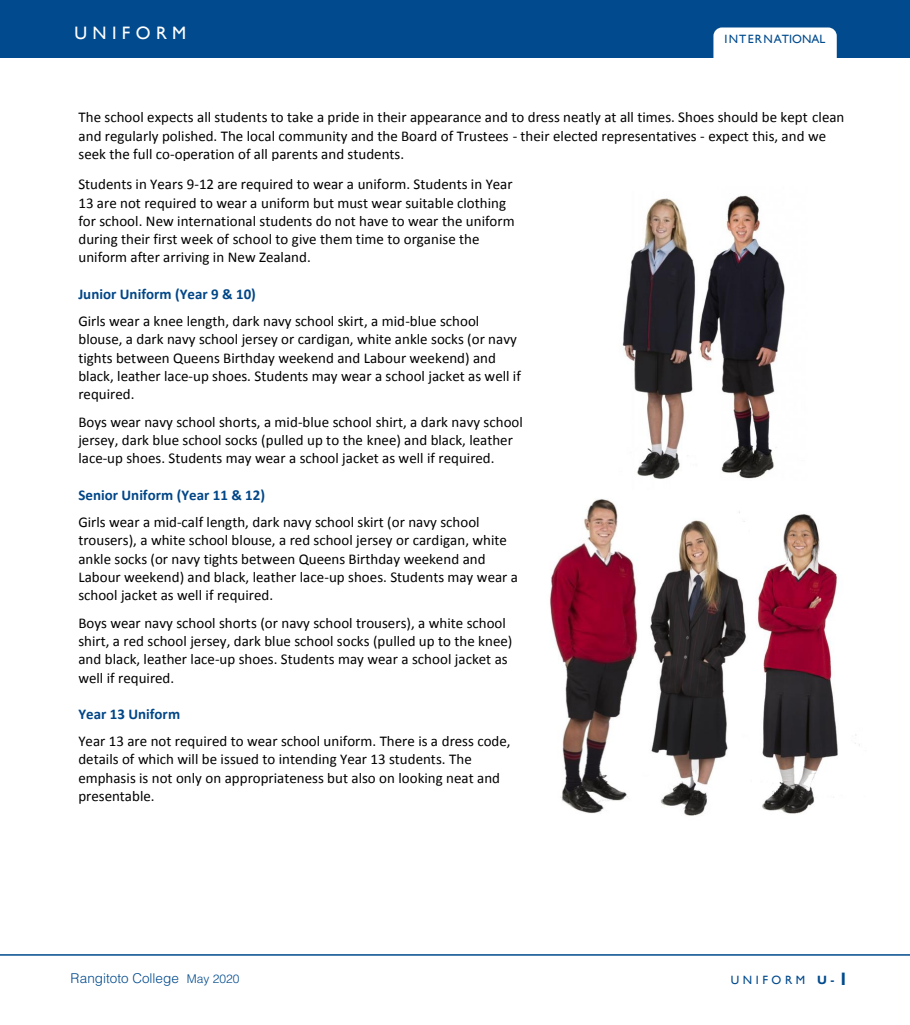
<style>
.page{position:relative;width:910px;height:1025px;background:#fff}
.page>*{position:absolute;margin:0;border:0;box-sizing:border-box;transform-origin:0 0}
.t1{font:18px "Gill Sans";letter-spacing:.3em;color:#fff}
.t2{font:15px/18.3px "Calibri";color:#000}
.t3{font:700 15px "Calibri";color:#004687}
.t4{font:300 13.5px "Helvetica LT Std";color:#004a8d}
.t5{font:12px "Gill Sans";letter-spacing:.05em;color:#004a8d}
.t6{font:12px "Gill Sans";letter-spacing:.3em;color:#004a8d}
.s1{font-size:12px}
.s2{font-weight:700}
.s3{font-weight:700;font-size:18px}
</style>
<div class="page">
<div style="left:0;top:0;width:910px;height:58px;background:#004a8d"></div>
<div style="left:713px;top:27px;width:124px;height:40px;background:#fff;border-radius:9px"></div>
<hr style="left:0;top:954px;width:910px;height:1px;background:#004a8d">
<img style="left:622px;top:198px;width:77px;height:281px">
<img style="left:699px;top:195px;width:86px;height:284px">
<img style="left:757px;top:514px;width:103px;height:300px">
<img style="left:650px;top:511px;width:96px;height:305px">
<img style="left:550px;top:499px;width:88px;height:314px">
<p class="t1" style="left:75px;top:22px;width:113px">UNIFORM</p>
<p class="t5" style="left:724px;top:32px;width:102px">INTERNATIONAL</p>
<p class="t2" style="left:79px;top:108px;width:767px">The school expects all students to take a pride in their appearance and to dress neatly at all times. Shoes should be kept clean and regularly polished. The local community and the Board of Trustees - their elected representatives - expect this, and we seek the full co-operation of all parents and students.</p>
<p class="t2" style="left:78px;top:175px;width:438px">Students in Years 9-12 are required to wear a uniform. Students in Year 13 are not required to wear a uniform but must wear suitable clothing for school. New international students do not have to wear the uniform during their first week of school to give them time to organise the uniform after arriving in New Zealand.</p>
<p class="t3" style="left:78px;top:284px;width:179px">Junior Uniform (Year 9 &amp; 10)</p>
<p class="t2" style="left:78px;top:312px;width:444px">Girls wear a knee length, dark navy school skirt, a mid-blue school blouse, a dark navy school jersey or cardigan, white ankle socks (or navy tights between Queens Birthday weekend and Labour weekend) and black, leather lace-up shoes. Students may wear a school jacket as well if required.</p>
<p class="t2" style="left:78px;top:412px;width:446px">Boys wear navy school shorts, a mid-blue school shirt, a dark navy school jersey, dark blue school socks (pulled up to the knee) and black, leather lace-up shoes. Students may wear a school jacket as well if required.</p>
<p class="t3" style="left:78px;top:485px;width:188px">Senior Uniform (Year 11 &amp; 12)</p>
<p class="t2" style="left:78px;top:513px;width:441px">Girls wear a mid-calf length, dark navy school skirt (or navy school trousers), a white school blouse, a red school jersey or cardigan, white ankle socks (or navy tights between Queens Birthday weekend and Labour weekend) and black, leather lace-up shoes. Students may wear a school jacket as well if required.</p>
<p class="t2" style="left:78px;top:613px;width:435px">Boys wear navy school shorts (or navy school trousers), a white school shirt, a red school jersey, dark blue school socks (pulled up to the knee) and black, leather lace-up shoes. Students may wear a school jacket as well if required.</p>
<p class="t3" style="left:78px;top:704px;width:103px">Year 13 Uniform</p>
<p class="t2" style="left:78px;top:732px;width:434px">Year 13 are not required to wear school uniform. There is a dress code, details of which will be issued to intending Year 13 students. The emphasis is not only on appropriateness but also on looking neat and presentable.</p>
<p class="t4" style="left:71px;top:970px;width:171px">Rangitoto College <span class="s1">May 2020</span></p>
<p class="t6" style="left:731px;top:973px;width:119px">UNIFORM <span class="s2">U-</span><span class="s3">1</span></p>
</div>
